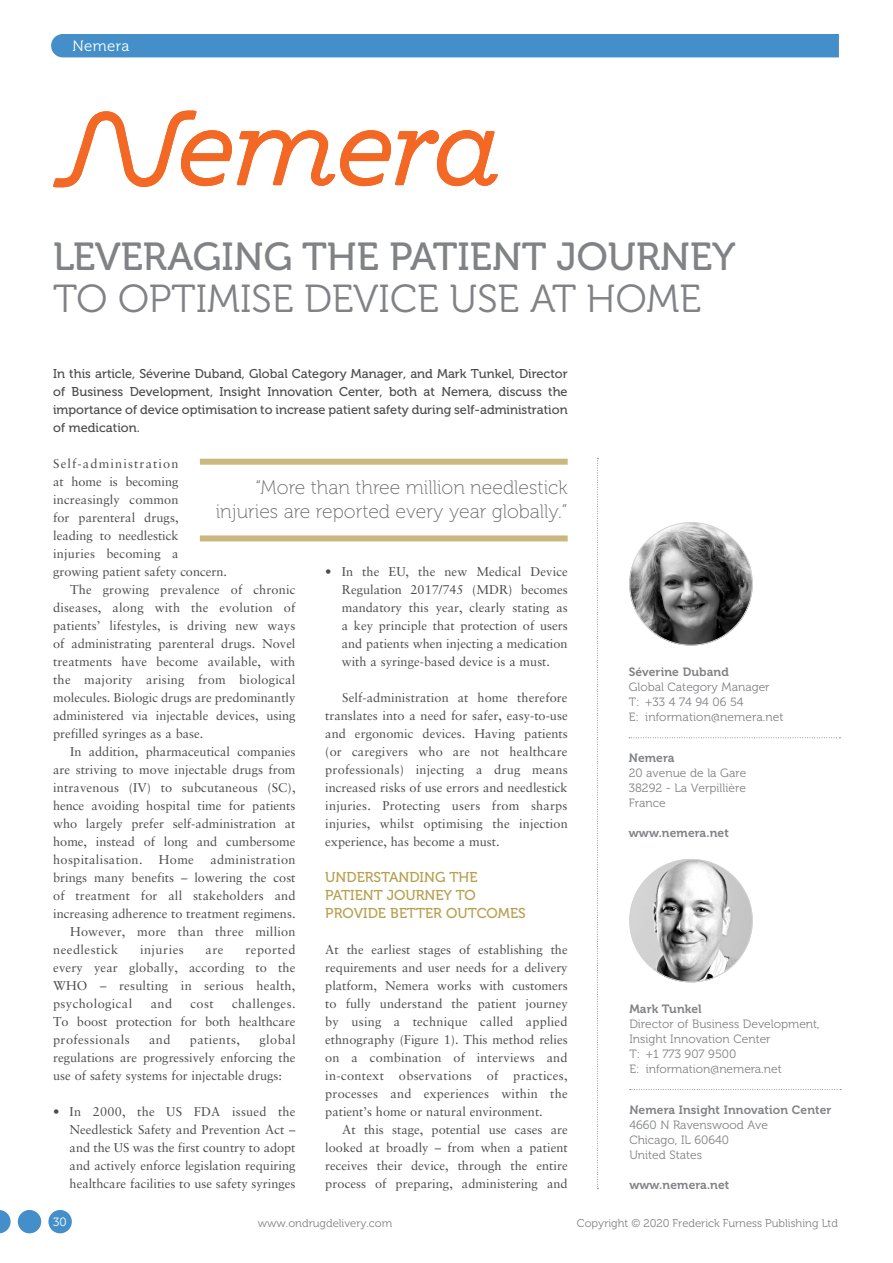
<style>
.page{position:relative;width:893px;height:1263px;background:#fff}
.page>*{position:absolute;margin:0;border:0;box-sizing:border-box;transform-origin:0 0}
.MF_Title{font:39px/42px "Museo 500";color:#808285}
.MF_pullquote{font:19.5px/24px "Museo 100";color:#6c6d70;text-align:right}
.t1{font:15px "Museo 300";letter-spacing:.025em;color:#fff}
.MF_Xhead{font:14.25px/18px "Museo 500";color:#b6a04f}
.MF_body{font:12.75px/18px "Sabon LT Std";color:#4b4c4d;text-align:justify}
.MF_body_no_indent{font:12.75px/18px "Sabon LT Std";color:#4b4c4d;text-align:justify}
.MF_standfirst{font:12.75px/18px "Museo 500";color:#4b4c4d;text-align:justify}
.MF_body-2{font:12.75px "Sabon LT Std";letter-spacing:.035em;color:#4b4c4d}
.MF_body-3{font:12.75px "Sabon LT Std";letter-spacing:.04em;color:#4b4c4d}
.MF_author_box_body{font:12px/15px "Museo 300";color:#808285}
.MF_author_box_body_B{font:12px "Museo 700";letter-spacing:.01em;color:#808285}
.MF_author_box_body_U{font:12px "Museo 300";color:#808285}
.t2{font:12px "Museo 300";color:#fff}
.t3{font:11.25px "Museo 300";color:#808285}
.s1{font-family:"Museo 300"}
</style>
<div class="page">
<svg style="left:597px;top:458px;width:1px;height:731px"></svg>
<svg style="left:53px;top:111px;width:445px;height:76px"></svg>
<div style="left:51px;top:34px;width:788px;height:23px;background:#448fc9"></div>
<svg style="left:630px;top:1089px;width:211px;height:1px"></svg>
<svg style="left:629px;top:737px;width:211px;height:1px"></svg>
<img style="left:629px;top:859px;width:124px;height:123px;border-radius:62px">
<img style="left:629px;top:522px;width:124px;height:123px;border-radius:62px">
<div style="left:200px;top:459px;width:368px;height:6px;background:#cab87e"></div>
<div style="left:200px;top:535px;width:368px;height:6px;background:#cab87e"></div>
<div style="left:48px;top:1210px;width:24px;height:23px;background:#448fc9;border-radius:50%"></div>
<div style="left:18px;top:1210px;width:23px;height:23px;background:#448fc9;border-radius:50%"></div>
<svg style="left:0;top:1210px;width:11px;height:23px"></svg>
<p class="t1" style="left:72px;top:37px;width:59px">Nemera</p>
<p class="MF_Title" style="left:53px;top:236px;width:684px">LEVERAGING THE PATIENT JOURNEY<br><span class="s1">TO OPTIMISE DEVICE USE AT HOME</span></p>
<p class="MF_standfirst" style="left:53px;top:365px;width:516px">In this article, Séverine Duband, Global Category Manager, and Mark Tunkel, Director of Business Development, Insight Innovation Center, both at Nemera, discuss the importance of device optimisation to increase patient safety during self-administration of medication.</p>
<p class="MF_body_no_indent" style="left:53px;top:454px;width:175px;text-align:left">Self-administration<br>at home is becoming increasingly common<br>for parenteral drugs,<br>leading to needlestick<br>injuries becoming a growing patient safety concern.</p>
<p class="MF_body" style="left:53px;top:580px;width:244px;text-indent:17px">The growing prevalence of chronic diseases, along with the evolution of patients’ lifestyles, is driving new ways of administrating parenteral drugs. Novel treatments have become available, with the majority arising from biological molecules. Biologic drugs are predominantly administered via injectable devices, using prefilled syringes as a base.</p>
<p class="MF_body" style="left:53px;top:742px;width:244px;text-indent:17px">In addition, pharmaceutical companies are striving to move injectable drugs from intravenous (IV) to subcutaneous (SC), hence avoiding hospital time for patients who largely prefer self-administration at home, instead of long and cumbersome hospitalisation.</p>
<p class="MF_pullquote" style="left:216px;top:476px;width:353px">“More than three million needlestick injuries are reported every year globally.”</p>
<p class="MF_body_no_indent" style="left:342px;top:562px;width:227px;text-indent:-16px">• In the EU, the new Medical Device Regulation 2017/745 (MDR) becomes mandatory this year, clearly stating as a key principle that protection of users and patients when injecting a medication with a syringe-based device is a must.</p>
<p class="MF_body" style="left:325px;top:688px;width:244px;text-indent:17px">Self-administration at home therefore translates into a need for safer, easy-to-use and ergonomic devices. Having patients (or caregivers who are not healthcare professionals) injecting a drug means increased risks of use errors and needlestick injuries. Protecting users from sharps injuries, whilst optimising the injection experience, has become a must.</p>
<p class="MF_Xhead" style="left:325px;top:868px;width:202px">UNDERSTANDING THE<br>PATIENT JOURNEY TO<br>PROVIDE BETTER OUTCOMES</p>
<p class="MF_body_no_indent" style="left:325px;top:940px;width:244px">At the earliest stages of establishing the requirements and user needs for a delivery platform, Nemera works with customers to fully understand the patient journey by using a technique called applied ethnography (Figure 1). This method relies on a combination of interviews and in-context observations of practices, processes and experiences within the patient’s home or natural environment.</p>
<p class="MF_body" style="left:325px;top:1120px;width:244px;text-indent:17px">At this stage, potential use cases are looked at broadly – from when a patient receives their device, through the entire process of preparing, administering and</p>
<p class="MF_body" style="left:53px;top:850px;width:244px;text-indent:157px">administration brings many benefits – lowering the cost of treatment for all stakeholders and increasing adherence to treatment regimens.</p>
<p class="MF_body" style="left:53px;top:922px;width:244px;text-indent:17px">However, more than three million needlestick</p>
<p class="MF_body" style="left:159px;top:850px;width:37px">Home</p>
<p class="MF_body" style="left:53px;top:940px;width:244px;text-indent:192px">reported every year globally, according to the WHO – resulting in serious health, psychological</p>
<p class="MF_body-3" style="left:140px;top:942px;width:45px">injuries</p>
<p class="MF_body" style="left:206px;top:940px;width:19px">are</p>
<p class="MF_body" style="left:53px;top:994px;width:244px;text-indent:179px">challenges.<br>To boost protection for both healthcare professionals</p>
<p class="MF_body" style="left:151px;top:994px;width:23px">and</p>
<p class="MF_body" style="left:191px;top:994px;width:25px">cost</p>
<p class="MF_body" style="left:53px;top:1030px;width:244px;text-indent:206px">global regulations are progressively enforcing the use of safety systems for injectable drugs:</p>
<p class="MF_body_no_indent" style="left:70px;top:1102px;width:227px;text-indent:-16px">• In 2000, the US FDA issued the Needlestick Safety and Prevention Act – and the US was the first country to adopt and actively enforce legislation requiring healthcare facilities to use safety syringes</p>
<p class="MF_body" style="left:149px;top:1030px;width:23px">and</p>
<p class="MF_body-2" style="left:190px;top:1032px;width:52px">patients,</p>
<p class="MF_author_box_body_B" style="left:629px;top:665px;width:102px">Séverine Duband</p>
<p class="MF_author_box_body" style="left:629px;top:680px;width:142px">Global Category Manager<br>T: +33 4 74 94 06 54</p>
<p class="MF_author_box_body_U" style="left:629px;top:711px;width:156px">E: information@nemera.net</p>
<p class="MF_author_box_body_B" style="left:629px;top:751px;width:47px">Nemera</p>
<p class="MF_author_box_body" style="left:629px;top:765px;width:119px">20 avenue de la Gare</p>
<p class="MF_author_box_body" style="left:629px;top:780px;width:119px">38292 - La Verpillière</p>
<p class="MF_author_box_body" style="left:629px;top:795px;width:38px">France</p>
<p class="MF_author_box_body_B" style="left:629px;top:826px;width:102px">www.nemera.net</p>
<p class="MF_author_box_body_B" style="left:629px;top:1002px;width:74px">Mark Tunkel</p>
<p class="MF_author_box_body" style="left:629px;top:1017px;width:192px">Director of Business Development,<br>Insight Innovation Center<br>T: +1 773 907 9500</p>
<p class="MF_author_box_body_U" style="left:629px;top:1062px;width:154px">E: information@nemera.net</p>
<p class="MF_author_box_body_B" style="left:629px;top:1103px;width:204px">Nemera Insight Innovation Center</p>
<p class="MF_author_box_body" style="left:629px;top:1117px;width:140px">4660 N Ravenswood Ave</p>
<p class="MF_author_box_body" style="left:629px;top:1132px;width:101px">Chicago, IL 60640</p>
<p class="MF_author_box_body" style="left:629px;top:1147px;width:74px">United States</p>
<p class="MF_author_box_body_B" style="left:629px;top:1178px;width:102px">www.nemera.net</p>
<p class="t2" style="left:53px;top:1215px;width:15px">30</p>
<p class="t3" style="left:258px;top:1217px;width:136px">www.ondrugdelivery.com</p>
<p class="t3" style="left:577px;top:1217px;width:263px">Copyright © 2020 Frederick Furness Publishing Ltd</p>
</div>
